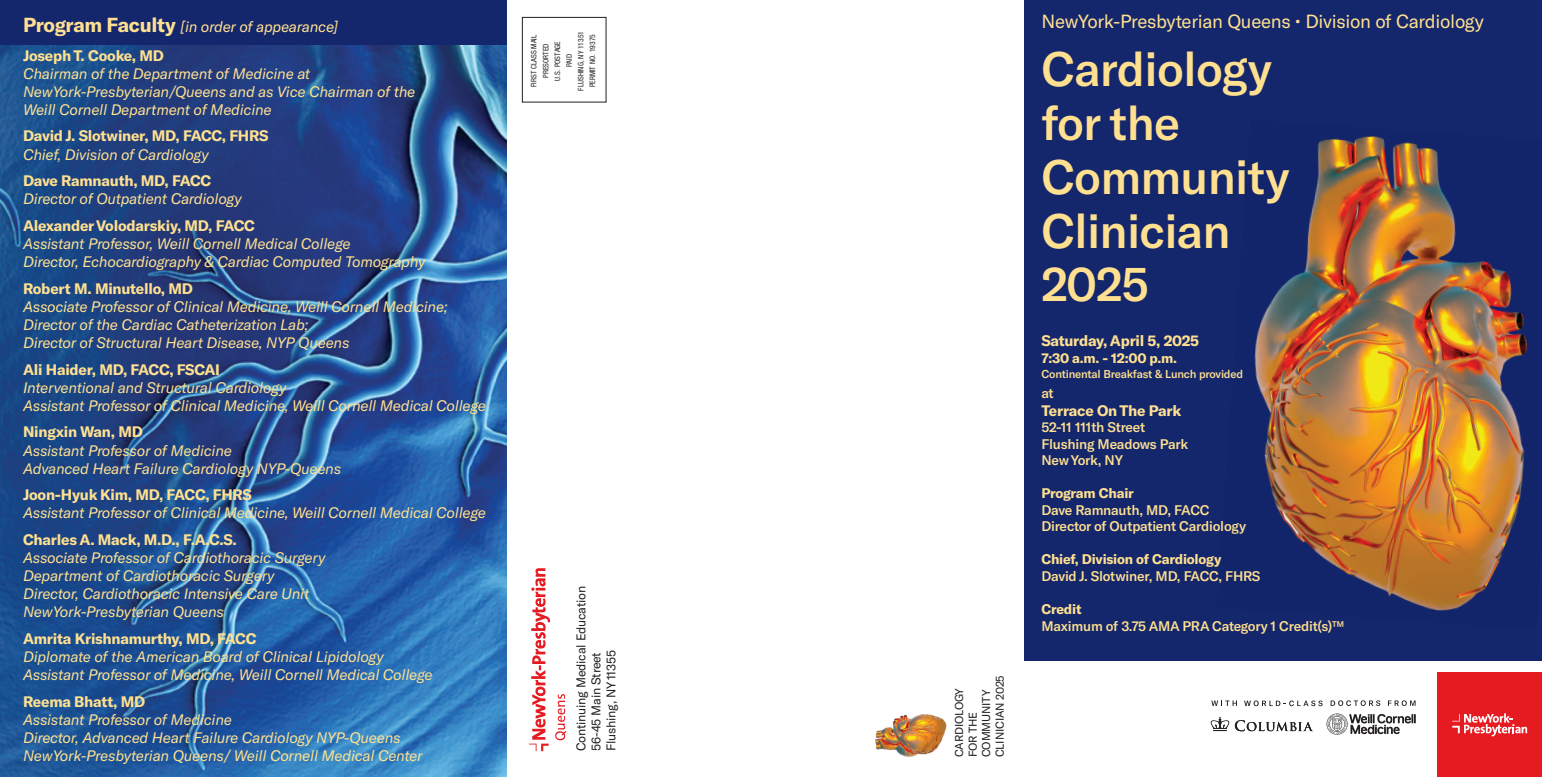
<style>
.page{position:relative;width:1542px;height:777px;background:#fff}
.page>*{position:absolute;margin:0;border:0;box-sizing:border-box;transform-origin:0 0}
.t1{font:500 47.5px/53.8px "GT America";letter-spacing:-.015em;color:#ffe090}
.t2{font:18.75px "GT America";letter-spacing:-.015em;color:#ffe090}
.t3{font:italic 15px/18px "GT America";letter-spacing:-.015em;color:#ffe090}
.t4{font:700 15px "GT America";letter-spacing:-.015em;color:#ffe090}
.t5{font:500 13.75px/16.5px "GT America";letter-spacing:-.015em;color:#ffe090}
.t6{font:700 13.75px "GT America";letter-spacing:-.015em;color:#ffe090}
.t7{font:12.5px/15px "GT America";letter-spacing:-.015em;color:#231f20}
.t8{font:11.25px/13.5px "GT America";letter-spacing:-.015em;color:#231f20}
.t9{font:500 11.25px "GT America";letter-spacing:-.015em;color:#ffe090}
.t10{font:condensed 7.5px/11.8px "Helvetica Neue";color:#231f20;text-align:center}
.s1{font-weight:700;font-style:normal;font-size:20px}
.s2{font-weight:700;font-style:normal}
</style>
<div class="page">
<div style="left:1024px;top:0;width:517px;height:660px;background:#15276c"></div>
<img style="left:1254px;top:136px;width:241px;height:294px">
<img style="left:1495px;top:269px;width:32px;height:269px">
<img style="left:1264px;top:430px;width:244px;height:181px">
<div style="left:1437px;top:672px;width:104px;height:104px;background:#e51b21"></div>
<svg style="left:1452px;top:713px;width:74px;height:23px"></svg>
<svg style="left:1210px;top:716px;width:102px;height:15px"></svg>
<svg style="left:1326px;top:713px;width:89px;height:21px"></svg>
<svg style="left:1211px;top:700px;width:25px;height:5px"></svg>
<svg style="left:1244px;top:700px;width:78px;height:6px"></svg>
<svg style="left:1330px;top:700px;width:50px;height:5px"></svg>
<svg style="left:1388px;top:700px;width:27px;height:5px"></svg>
<div style="left:522px;top:17px;width:84px;height:85px;border:1px solid #231f20"></div>
<svg style="left:529px;top:568px;width:37px;height:182px"></svg>
<img style="left:875px;top:714px;width:72px;height:43px">
<img style="left:0;top:44px;width:506px;height:732px">
<div style="left:0;top:0;width:506px;height:44px;background:#15276c"></div>
<p class="t3" style="left:23px;top:13px;width:317px;line-height:28.4px"><span class="s1">Program Faculty</span> [in order of appearance]<br><span class="s2">Joseph T. Cooke, MD</span></p>
<p class="t3" style="left:23px;top:64px;width:394px">Chairman of the Department of Medicine at<br>NewYork-Presbyterian/Queens and as Vice Chairman of the<br>Weill Cornell Department of Medicine</p>
<p class="t4" style="left:23px;top:127px;width:247px">David J. Slotwiner, MD, FACC, FHRS</p>
<p class="t3" style="left:23px;top:145px;width:187px">Chief, Division of Cardiology</p>
<p class="t4" style="left:23px;top:171px;width:190px">Dave Ramnauth, MD, FACC</p>
<p class="t3" style="left:23px;top:190px;width:220px">Director of Outpatient Cardiology</p>
<p class="t4" style="left:23px;top:216px;width:233px">Alexander Volodarskiy, MD, FACC</p>
<p class="t3" style="left:23px;top:235px;width:404px">Assistant Professor, Weill Cornell Medical College<br>Director, Echocardiography &amp; Cardiac Computed Tomography</p>
<p class="t4" style="left:23px;top:279px;width:171px">Robert M. Minutello, MD</p>
<p class="t3" style="left:23px;top:297px;width:426px">Associate Professor of Clinical Medicine, Weill Cornell Medicine;<br>Director of the Cardiac Catheterization Lab;<br>Director of Structural Heart Disease, NYP Queens</p>
<p class="t4" style="left:23px;top:360px;width:198px">Ali Haider, MD, FACC, FSCAI</p>
<p class="t3" style="left:23px;top:378px;width:464px">Interventional and Structural Cardiology<br>Assistant Professor of Clinical Medicine, Weill Cornell Medical College</p>
<p class="t4" style="left:23px;top:422px;width:121px">Ningxin Wan, MD</p>
<p class="t3" style="left:23px;top:441px;width:320px">Assistant Professor of Medicine<br>Advanced Heart Failure Cardiology NYP-Queens</p>
<p class="t4" style="left:23px;top:485px;width:230px">Joon-Hyuk Kim, MD, FACC, FHRS</p>
<p class="t3" style="left:23px;top:504px;width:464px">Assistant Professor of Clinical Medicine, Weill Cornell Medical College</p>
<p class="t4" style="left:23px;top:530px;width:215px">Charles A. Mack, M.D., F.A.C.S.</p>
<p class="t3" style="left:23px;top:548px;width:304px">Associate Professor of Cardiothoracic Surgery Department of Cardiothoracic Surgery Director, Cardiothoracic Intensive Care Unit NewYork-Presbyterian Queens</p>
<p class="t4" style="left:23px;top:629px;width:235px">Amrita Krishnamurthy, MD, FACC</p>
<p class="t3" style="left:23px;top:647px;width:411px">Diplomate of the American Board of Clinical Lipidology<br>Assistant Professor of Medicine, Weill Cornell Medical College</p>
<p class="t4" style="left:23px;top:691px;width:124px">Reema Bhatt, MD</p>
<p class="t3" style="left:23px;top:710px;width:401px">Assistant Professor of Medicine<br>Director, Advanced Heart Failure Cardiology NYP-Queens<br>NewYork-Presbyterian Queens/ Weill Cornell Medical Center</p>
<p class="t10" style="left:528px;top:90px;width:61px;rotate:-90deg">FIRST CLASS MAIL<br>PRESORTED<br>U.S. POSTAGE<br>PAID<br>FLUSHING, NY 11351<br>PERMIT NO. 19375</p>
<p class="t7" style="left:573px;top:750px;width:166px;rotate:-90deg">Continuing Medical Education<br>56-45 Main Street<br>Flushing, NY 11355</p>
<p class="t8" style="left:952px;top:756px;width:83px;rotate:-90deg">CARDIOLOGY<br>FOR THE<br>COMMUNITY<br>CLINICIAN 2025</p>
<p class="t2" style="left:1041px;top:11px;width:444px">NewYork-Presbyterian Queens • Division of Cardiology</p>
<h1 class="t1" style="left:1041px;top:42px;width:250px">Cardiology for the<br>Community<br>Clinician<br>2025</h1>
<p class="t4" style="left:1041px;top:331px;width:159px">Saturday, April 5, 2025</p>
<p class="t6" style="left:1041px;top:349px;width:137px">7:30 a.m. - 12:00 p.m.</p>
<p class="t9" style="left:1041px;top:367px;width:203px">Continental Breakfast &amp; Lunch provided</p>
<p class="t5" style="left:1041px;top:384px;width:14px">at</p>
<p class="t4" style="left:1041px;top:401px;width:141px">Terrace On The Park</p>
<p class="t5" style="left:1041px;top:419px;width:148px">52-11 111th Street<br>Flushing Meadows Park<br>New York, NY</p>
<p class="t6" style="left:1041px;top:484px;width:94px">Program Chair</p>
<p class="t5" style="left:1041px;top:501px;width:206px">Dave Ramnauth, MD, FACC<br>Director of Outpatient Cardiology</p>
<p class="t6" style="left:1041px;top:550px;width:182px">Chief, Division of Cardiology</p>
<p class="t5" style="left:1041px;top:567px;width:220px">David J. Slotwiner, MD, FACC, FHRS</p>
<p class="t6" style="left:1041px;top:600px;width:42px">Credit</p>
<p class="t5" style="left:1041px;top:617px;width:304px">Maximum of 3.75 AMA PRA Category 1 Credit(s)™</p>
</div>
